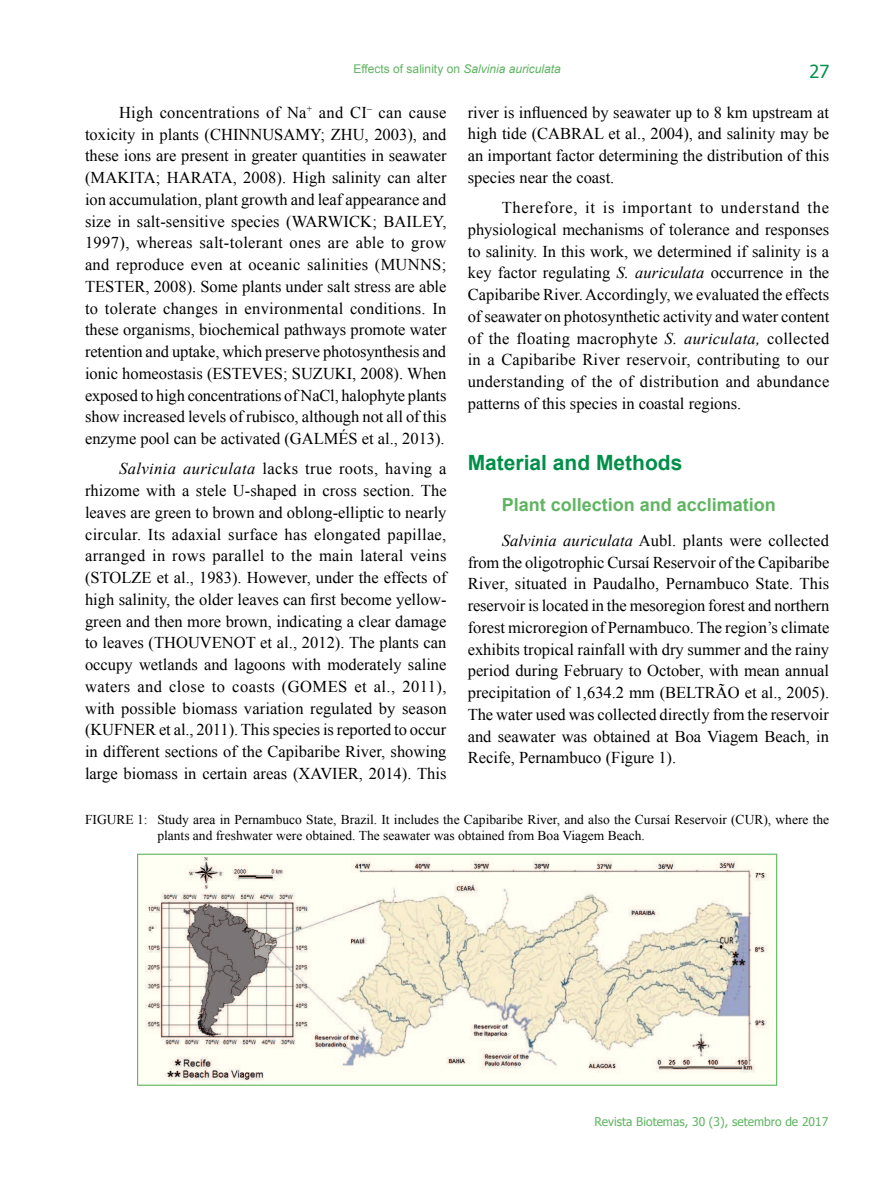
<style>
.page{position:relative;width:893px;height:1191px;background:#fff}
.page>*{position:absolute;margin:0;border:0;box-sizing:border-box;transform-origin:0 0}
.t1{font:700 21px "Arial";color:#008f49}
.t2{font:700 18px "Arial";color:#5fb461}
.t3{font:18px "Tahoma";color:#008f49}
.t4{font:16.5px/21.8px "Times New Roman";color:#000;text-align:justify}
.t5{font:13.5px/16.5px "Times New Roman";color:#000}
.t6{font:12px "Arial";color:#5fb461}
.t7{font:12px "Tahoma";color:#5fb461}
.s1{font-style:italic}
</style>
<div class="page">
<svg style="left:137px;top:853px;width:640px;height:232px;fill:#fefaf0"></svg>
<p class="t6" style="left:353px;top:64px;width:209px">Effects of salinity on <span class="s1">Salvinia auriculata</span></p>
<p class="t4" style="left:85px;top:103px;width:363px;text-indent:34px">High concentrations of Na<sup>+</sup> and CI<sup>–</sup> can cause toxicity in plants (CHINNUSAMY; ZHU, 2003), and these ions are present in greater quantities in seawater (MAKITA; HARATA, 2008). High salinity can alter ion accumulation, plant growth and leaf appearance and size in salt-sensitive species (WARWICK; BAILEY, 1997), whereas salt-tolerant ones are able to grow and reproduce even at oceanic salinities (MUNNS; TESTER, 2008). Some plants under salt stress are able to tolerate changes in environmental conditions. In these organisms, biochemical pathways promote water retention and uptake, which preserve photosynthesis and ionic homeostasis (ESTEVES; SUZUKI, 2008). When exposed to high concentrations of NaCl, halophyte plants show increased levels of rubisco, although not all of this enzyme pool can be activated (GALMÉS et al., 2013).</p>
<p class="t4" style="left:85px;top:458px;width:363px;text-indent:34px"><span class="s1">Salvinia auriculata</span> lacks true roots, having a rhizome with a stele U-shaped in cross section. The leaves are green to brown and oblong-elliptic to nearly circular. Its adaxial surface has elongated papillae, arranged in rows parallel to the main lateral veins (STOLZE et al., 1983). However, under the effects of high salinity, the older leaves can irst become yellow&shy;green and then more brown, indicating a clear damage to leaves (THOUVENOT et al., 2012). The plants can occupy wetlands and lagoons with moderately saline waters and close to coasts (GOMES et al., 2011), with possible biomass variation regulated by season (KUFNER et al., 2011). This species is reported to occur in different sections of the Capibaribe River, showing large biomass in certain areas (XAVIER, 2014). This</p>
<p class="t3" style="left:809px;top:64px;width:21px">27</p>
<p class="t4" style="left:468px;top:101px;width:363px">river is inluenced by seawater up to 8 km upstream at high tide (CABRAL et al., 2004), and salinity may be an important factor determining the distribution of this species near the coast.</p>
<p class="t4" style="left:468px;top:198px;width:363px;text-indent:34px">Therefore, it is important to understand the physiological mechanisms of tolerance and responses to salinity. In this work, we determined if salinity is a key factor regulating <span class="s1">S. auriculata</span> occurrence in the Capibaribe River. Accordingly, we evaluated the effects of seawater on photosynthetic activity and water content of the floating macrophyte <span class="s1">S. auriculata,</span> collected in a Capibaribe River reservoir, contributing to our understanding of the of distribution and abundance patterns of this species in coastal regions.</p>
<p class="t1" style="left:468px;top:455px;width:216px">Material and Methods</p>
<p class="t2" style="left:502px;top:498px;width:276px">Plant collection and acclimation</p>
<p class="t4" style="left:468px;top:531px;width:363px;text-indent:34px"><span class="s1">Salvinia auriculata</span> Aubl. plants were collected from the oligotrophic Cursaí Reservoir of the Capibaribe River, situated in Paudalho, Pernambuco State. This reservoir is located in the mesoregion forest and northern forest microregion of Pernambuco. The region’s climate exhibits tropical rainfall with dry summer and the rainy period during February to October, with mean annual precipitation of 1,634.2 mm (BELTRÃO et al., 2005).<br>The water used was collected directly from the reservoir and seawater was obtained at Boa Viagem Beach, in Recife, Pernambuco (Figure 1).</p>
<p class="t5" style="left:157px;top:812px;width:673px;text-indent:-72px">FIGURE 1: Study area in Pernambuco State, Brazil. It includes the Capibaribe River, and also the Cursaí Reservoir (CUR), where the plants and freshwater were obtained. The seawater was obtained from Boa Viagem Beach.</p>
<p class="t7" style="left:595px;top:1116px;width:235px">Revista Biotemas, 30 (3), setembro de 2017</p>
</div>
